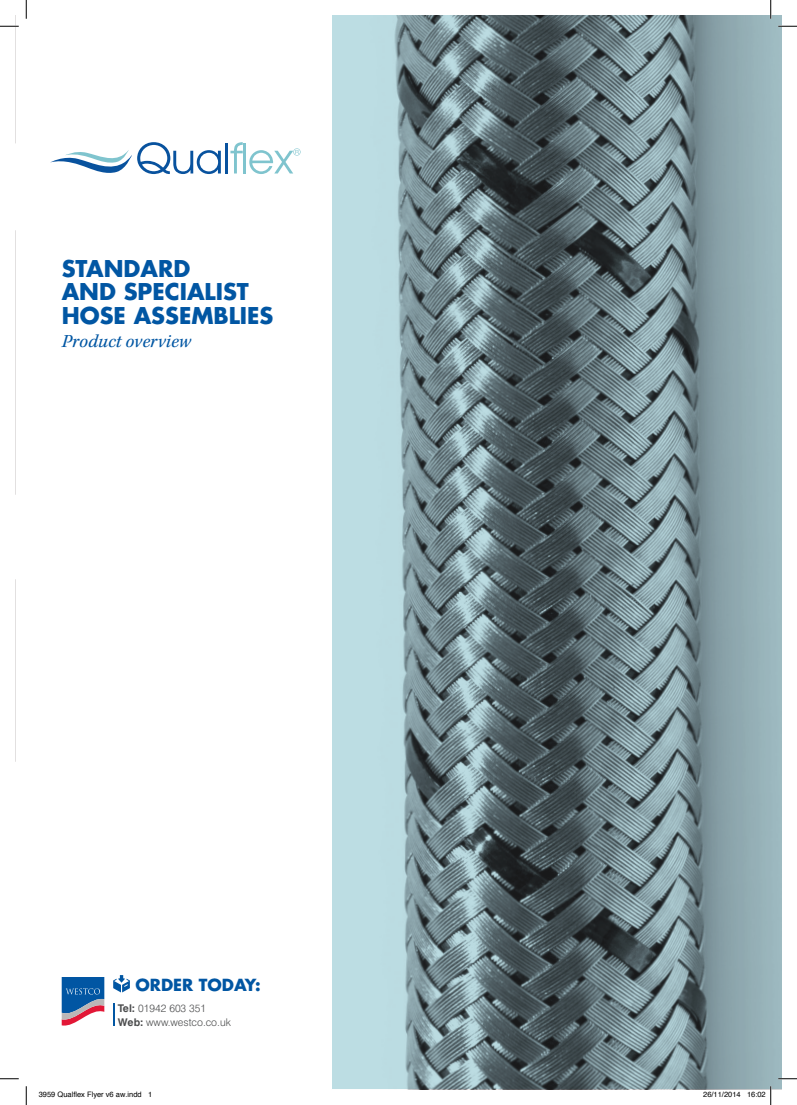
<style>
.page{position:relative;width:797px;height:1105px;background:#fff}
.page>*{position:absolute;margin:0;border:0;box-sizing:border-box;transform-origin:0 0}
.t1{font:700 22.5px/23.8px "Futura Std";color:#0156a3}
.t2{font:italic 18.88px "Kepler Std";letter-spacing:.005em;color:#0156a3}
.t3{font:700 16.25px "Futura Std";color:#0156a3}
.t4{font:300 10.62px/13.8px "Swiss 721 BT";color:#4b4c4d}
.t5{font:7.5px "Helvetica";color:#000}
.s1{font-weight:700}
</style>
<div class="page">
<img style="left:332px;top:16px;width:449px;height:1073px">
<svg style="left:62px;top:977px;width:42px;height:48px;background:#5e77a8"></svg>
<svg style="left:113px;top:1003px;width:1px;height:23px"></svg>
<svg style="left:113px;top:975px;width:17px;height:17px"></svg>
<hr style="left:225px;top:143px;width:3px;height:30px;background:#08529e">
<svg style="left:230px;top:142px;width:13px;height:31px"></svg>
<hr style="left:243px;top:143px;width:3px;height:30px;background:#7fc4ce">
<svg style="left:249px;top:148px;width:51px;height:26px"></svg>
<svg style="left:50px;top:142px;width:171px;height:32px"></svg>
<svg style="left:0;top:25px;width:19px;height:2px"></svg>
<svg style="left:778px;top:25px;width:19px;height:2px"></svg>
<svg style="left:0;top:1078px;width:19px;height:1px"></svg>
<svg style="left:778px;top:1078px;width:19px;height:1px"></svg>
<svg style="left:25px;top:0;width:2px;height:19px"></svg>
<svg style="left:25px;top:1086px;width:2px;height:19px"></svg>
<svg style="left:770px;top:0;width:1px;height:19px"></svg>
<svg style="left:747px;top:1086px;width:24px;height:19px"></svg>
<h1 class="t1" style="left:62px;top:256px;width:213px">STANDARD<br>AND SPECIALIST<br>HOSE ASSEMBLIES</h1>
<h2 class="t2" style="left:62px;top:330px;width:131px">Product overview</h2>
<h3 class="t3" style="left:135px;top:974px;width:127px">ORDER TODAY:</h3>
<h3 class="t4" style="left:118px;top:1001px;width:114px"><span class="s1">Tel:</span> 01942 603 351<br><span class="s1">Web:</span> www.westco.co.uk</h3>
<p class="t5" style="left:39px;top:1089px;width:115px">3959 Qualflex Flyer v6 aw.indd 1</p>
<p class="t5" style="left:703px;top:1089px;width:64px">26/11/2014 16:02</p>
</div>
